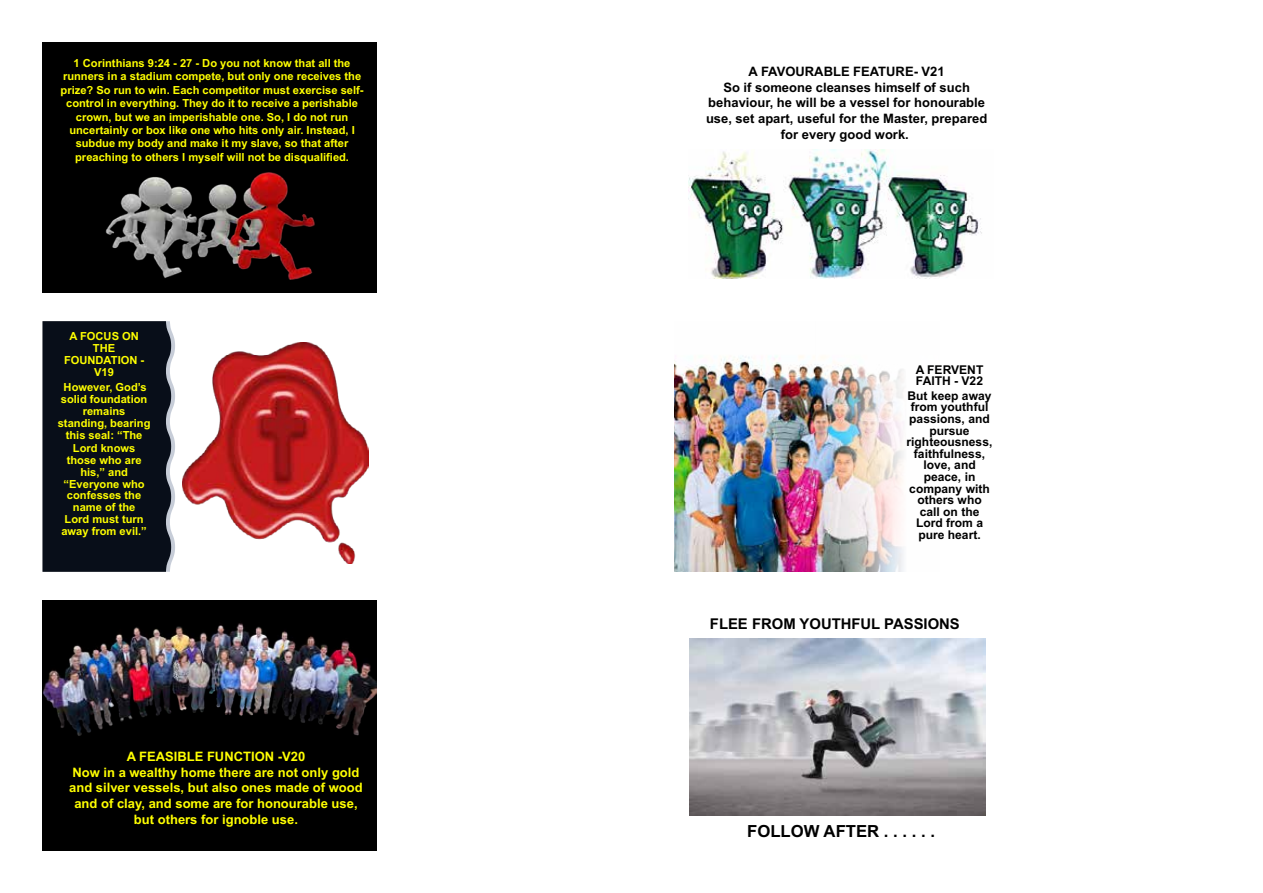
<style>
.page{position:relative;width:1263px;height:893px;background:#fff}
.page>*{position:absolute;margin:0;border:0;box-sizing:border-box;transform-origin:0 0}
.t1{font:700 16.65px "Arial";color:#000}
.t2{font:700 14.85px "Arial";color:#000}
.t3{font:700 13.05px/15.6px "Arial";color:#ff0;text-align:center}
.t4{font:700 13.05px/15.8px "Arial";color:#000;text-align:center}
.t5{font:700 12px/11.6px "Arial";color:#000}
.t6{font:700 11.1px/12px "Arial";color:#ff0;text-align:center}
</style>
<div class="page">
<div style="left:43px;top:43px;width:334px;height:250px;background:#000"></div>
<img style="left:105px;top:172px;width:210px;height:108px">
<div style="left:43px;top:321px;width:132px;height:251px;background:#080e19"></div>
<img style="left:182px;top:343px;width:187px;height:221px">
<div style="left:43px;top:600px;width:334px;height:250px;background:#000"></div>
<img style="left:43px;top:623px;width:334px;height:113px">
<img style="left:689px;top:149px;width:293px;height:129px">
<img style="left:674px;top:356px;width:140px;height:216px">
<img style="left:814px;top:356px;width:90px;height:216px">
<img style="left:689px;top:638px;width:296px;height:177px">
<p class="t6" style="left:61px;top:56px;width:305px;line-height:13.4px">1 Corinthians 9:24 - 27 - Do you not know that all the runners in a stadium compete, but only one receives the prize? So run to win. Each competitor must exercise self&shy;control in everything. They do it to receive a perishable crown, but we an imperishable one. So, I do not run uncertainly or box like one who hits only air. Instead, I subdue my body and make it my slave, so that after preaching to others I myself will not be disqualified.</p>
<p class="t6" style="left:64px;top:330px;width:82px">A FOCUS ON<br>THE<br>FOUNDATION -<br>V19</p>
<p class="t6" style="left:58px;top:381px;width:94px">However, God’s solid foundation remains standing, bearing this seal: “The<br>Lord knows those who are his,” and “Everyone who confesses the name of the<br>Lord must turn away from evil.”</p>
<p class="t3" style="left:69px;top:749px;width:295px">A FEASIBLE FUNCTION -V20<br>Now in a wealthy home there are not only gold and silver vessels, but also ones made of wood and of clay, and some are for honourable use, but others for ignoble use.</p>
<p class="t4" style="left:706px;top:64px;width:283px">A FAVOURABLE FEATURE- V21<br>So if someone cleanses himself of such behaviour, he will be a vessel for honourable use, set apart, useful for the Master, prepared for every good work.</p>
<p class="t5" style="left:916px;top:364px;width:69px">A FERVENT<br>FAITH - V22</p>
<p class="t5" style="left:906px;top:390px;width:87px;text-align:center">But keep away from youthful passions, and pursue righteousness, faithfulness, love, and peace, in company with others who call on the<br>Lord from a pure heart.</p>
<h2 class="t2" style="left:710px;top:613px;width:251px">FLEE FROM YOUTHFUL PASSIONS</h2>
<h1 class="t1" style="left:747px;top:820px;width:189px">FOLLOW AFTER . . . . . .</h1>
</div>
